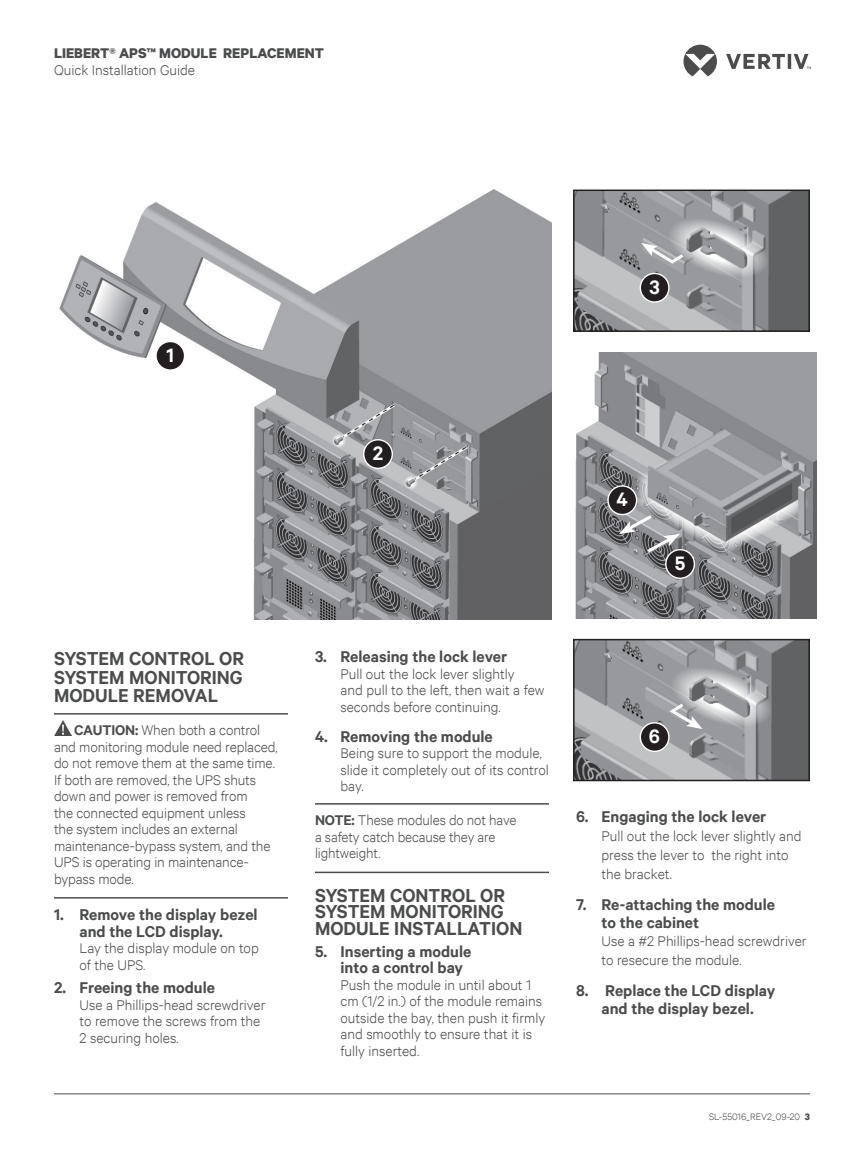
<style>
.page{position:relative;width:864px;height:1161px;background:#fff}
.page>*{position:absolute;margin:0;border:0;box-sizing:border-box;transform-origin:0 0}
.t1{font:600 18.6px "Calibre";color:#fff}
.t2{font:600 18px/18.8px "Calibre";color:#4b4c4d;text-align:justify}
.t3{font:600 15px/16.5px "Calibre";color:#4b4c4d}
.t4{font:300 13.5px/16.5px "Calibre";color:#4b4c4d}
.t5{font:700 13.5px "Calibre";color:#4b4c4d}
.t6{font:300 9px "Calibre";color:#4b4c4d}
.s1{font-weight:600}
.s2{font-weight:700}
</style>
<div class="page">
<hr style="left:54px;top:1094px;width:756px;height:1px;background:#4b4c4d">
<svg style="left:684px;top:45px;width:127px;height:31px"></svg>
<hr style="left:54px;top:713px;width:234px;height:2px;background:#4b4c4d">
<hr style="left:54px;top:897px;width:234px;height:2px;background:#4b4c4d">
<img style="left:55px;top:721px;width:17px;height:14px">
<hr style="left:315px;top:803px;width:234px;height:2px;background:#4b4c4d">
<hr style="left:315px;top:872px;width:234px;height:1px;background:#4b4c4d">
<img style="left:576px;top:193px;width:231px;height:136px">
<div style="left:573px;top:190px;width:237px;height:142px;border:2px solid #231f20"></div>
<img style="left:575px;top:352px;width:242px;height:266px">
<svg style="left:641px;top:243px;width:46px;height:22px"></svg>
<img style="left:59px;top:190px;width:492px;height:429px">
<div style="left:156px;top:342px;width:29px;height:28px;background:#231f20;border-radius:50%"></div>
<div style="left:155px;top:341px;width:30px;height:30px;border:1px solid #fff;border-radius:50%"></div>
<div style="left:364px;top:440px;width:28px;height:28px;background:#231f20;border-radius:50%"></div>
<div style="left:363px;top:439px;width:30px;height:30px;border:1px solid #fff;border-radius:50%"></div>
<div style="left:640px;top:273px;width:29px;height:29px;background:#231f20;border-radius:50%"></div>
<div style="left:640px;top:273px;width:30px;height:30px;border:1px solid #fff;border-radius:50%"></div>
<svg style="left:619px;top:512px;width:61px;height:43px;background:#999a9d"></svg>
<div style="left:666px;top:550px;width:28px;height:28px;background:#231f20;border-radius:50%"></div>
<div style="left:665px;top:549px;width:30px;height:30px;border:1px solid #fff;border-radius:50%"></div>
<div style="left:608px;top:486px;width:29px;height:29px;background:#231f20;border-radius:50%"></div>
<div style="left:607px;top:485px;width:30px;height:30px;border:1px solid #fff;border-radius:50%"></div>
<img style="left:576px;top:642px;width:231px;height:136px">
<div style="left:573px;top:639px;width:237px;height:142px;border:2px solid #231f20"></div>
<svg style="left:667px;top:701px;width:36px;height:28px"></svg>
<div style="left:640px;top:723px;width:29px;height:28px;background:#231f20;border-radius:50%"></div>
<div style="left:640px;top:722px;width:30px;height:30px;border:1px solid #fff;border-radius:50%"></div>
<p class="t5" style="left:54px;top:44px;width:272px">LIEBERT® APS™ MODULE REPLACEMENT</p>
<p class="t4" style="left:54px;top:61px;width:143px">Quick Installation Guide</p>
<h1 class="t1" style="left:166px;top:342px;width:9px">1</h1>
<h2 class="t2" style="left:54px;top:648px;width:192px">SYSTEM CONTROL OR SYSTEM MONITORING MODULE REMOVAL</h2>
<p class="t4" style="left:54px;top:721px;width:225px;text-indent:20px"><span class="s1">CAUTION:</span> When both a control and monitoring module need replaced, do not remove them at the same time.<br>If both are removed, the UPS shuts down and power is removed from<br>the connected equipment unless<br>the system includes an external maintenance-bypass system, and the<br>UPS is operating in maintenance&shy;bypass mode.</p>
<p class="t3" style="left:80px;top:906px;width:180px;text-indent:-26px">1. Remove the display bezel and the LCD display.</p>
<p class="t4" style="left:80px;top:940px;width:181px">Lay the display module on top of the UPS.</p>
<p class="t3" style="left:54px;top:979px;width:163px">2. Freeing the module</p>
<p class="t4" style="left:80px;top:996px;width:187px">Use a Phillips-head screwdriver to remove the screws from the<br>2 securing holes.</p>
<h1 class="t1" style="left:649px;top:274px;width:12px">3</h1>
<h1 class="t1" style="left:373px;top:440px;width:12px">2</h1>
<h1 class="t1" style="left:617px;top:486px;width:13px">4</h1>
<h1 class="t1" style="left:675px;top:550px;width:12px">5</h1>
<p class="t3" style="left:315px;top:648px;width:194px">3. Releasing the lock lever</p>
<p class="t4" style="left:340px;top:665px;width:205px">Pull out the lock lever slightly<br>and pull to the left, then wait a few seconds before continuing.</p>
<p class="t3" style="left:315px;top:727px;width:179px">4. Removing the module</p>
<p class="t4" style="left:340px;top:744px;width:210px">Being sure to support the module, slide it completely out of its control bay.</p>
<p class="t4" style="left:315px;top:811px;width:203px"><span class="s1">NOTE:</span> These modules do not have a safety catch because they are lightweight.</p>
<h2 class="t2" style="left:315px;top:886px;width:209px;line-height:16.5px;text-align:left">SYSTEM CONTROL OR<br>SYSTEM MONITORING<br>MODULE INSTALLATION</h2>
<p class="t3" style="left:340px;top:942px;width:132px;text-indent:-26px">5. Inserting a module into a control bay</p>
<p class="t4" style="left:340px;top:976px;width:206px">Push the module in until about 1 cm (1/2 in.) of the module remains outside the bay, then push it firmly and smoothly to ensure that it is fully inserted.</p>
<h1 class="t1" style="left:649px;top:723px;width:13px">6</h1>
<p class="t3" style="left:576px;top:808px;width:192px">6. Engaging the lock lever</p>
<p class="t4" style="left:602px;top:826px;width:202px;line-height:18.8px">Pull out the lock lever slightly and press the lever to the right into the bracket.</p>
<p class="t3" style="left:602px;top:895px;width:175px;line-height:18px;text-indent:-26px">7. Re-attaching the module to the cabinet</p>
<p class="t4" style="left:602px;top:931px;width:207px;line-height:18.8px">Use a #2 Phillips-head screwdriver to resecure the module.</p>
<p class="t3" style="left:576px;top:981px;width:201px;line-height:18px;text-align:center">8. Replace the LCD display and the display bezel.</p>
<p class="t6" style="left:709px;top:1111px;width:102px">SL-55016_REV2_09-20 <span class="s2">3</span></p>
</div>
